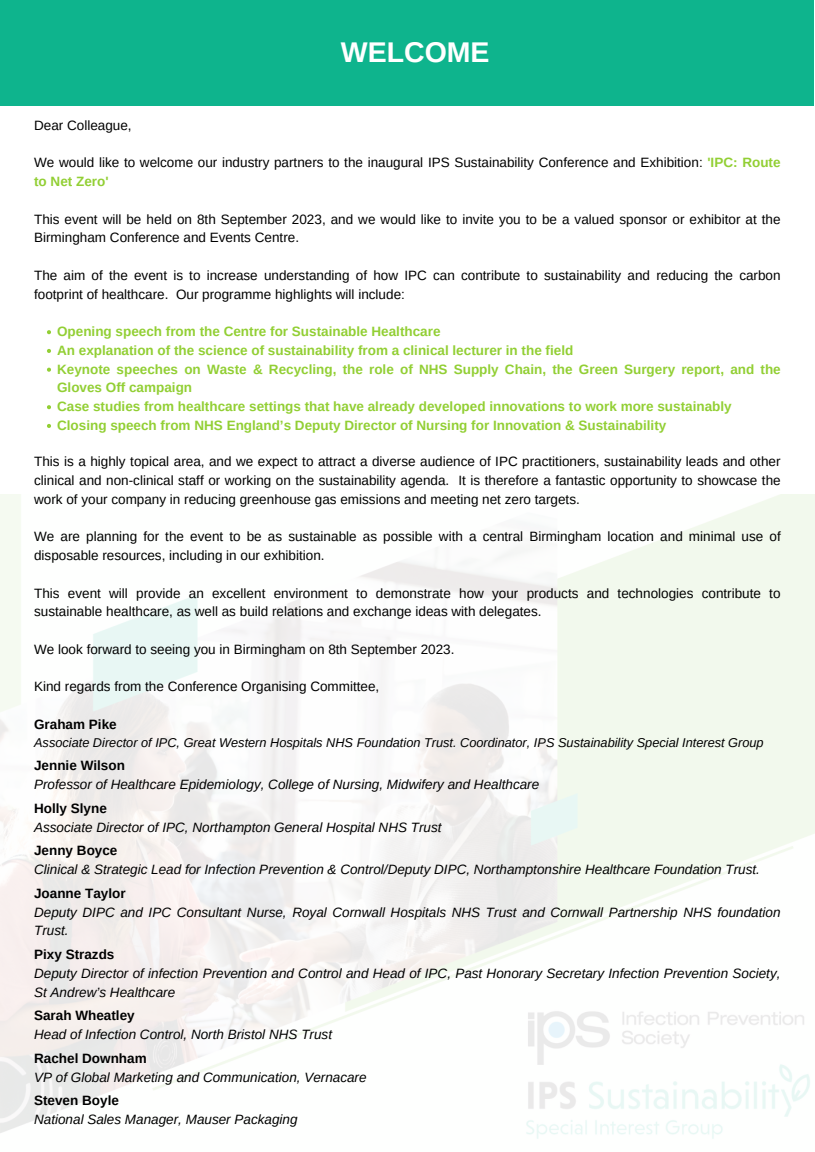
<style>
.page{position:relative;width:815px;height:1152px;background:#fff}
.page>*{position:absolute;margin:0;border:0;box-sizing:border-box;transform-origin:0 0}
.t1{font:700 28.5px "Arimo";color:#fff}
.t2{font:13.5px/18.8px "Arimo";color:#000}
.t3{font:italic 13.5px/18.8px "Arimo";color:#000}
.t4{font:700 13.5px/18.8px "Arimo";color:#92cf34}
.t5{font:700 13.5px "Arimo";color:#000}
.t6{font:italic 12.75px "Arimo";color:#000}
.s1{font-weight:700;color:#92cf34}
</style>
<div class="page">
<div style="left:0;top:0;width:813px;height:106px;background:#0eb48d"></div>
<svg style="left:47px;top:330px;width:4px;height:4px"></svg>
<svg style="left:47px;top:349px;width:4px;height:4px"></svg>
<svg style="left:47px;top:368px;width:4px;height:4px"></svg>
<svg style="left:47px;top:405px;width:4px;height:4px"></svg>
<svg style="left:47px;top:424px;width:4px;height:4px"></svg>
<h1 class="t1" style="left:341px;top:37px;width:150px">WELCOME</h1>
<p class="t2" style="left:34px;top:116px;width:99px">Dear Colleague,</p>
<p class="t2" style="left:34px;top:153px;width:748px">We would like to welcome our industry partners to the inaugural IPS Sustainability Conference and Exhibition: <span class="s1">'IPC: Route to Net Zero'</span></p>
<p class="t2" style="left:34px;top:210px;width:748px">This event will be held on 8th September 2023, and we would like to invite you to be a valued sponsor or exhibitor at the<br>Birmingham Conference and Events Centre.</p>
<p class="t2" style="left:34px;top:266px;width:748px">The aim of the event is to increase understanding of how IPC can contribute to sustainability and reducing the carbon footprint of healthcare. Our programme highlights will include:</p>
<p class="t4" style="left:57px;top:322px;width:725px">Opening speech from the Centre for Sustainable Healthcare<br>An explanation of the science of sustainability from a clinical lecturer in the field<br>Keynote speeches on Waste &amp; Recycling, the role of NHS Supply Chain, the Green Surgery report, and the Gloves Off campaign<br>Case studies from healthcare settings that have already developed innovations to work more sustainably Closing speech from NHS England’s Deputy Director of Nursing for Innovation &amp; Sustainability</p>
<p class="t2" style="left:34px;top:452px;width:748px;text-align:justify">This is a highly topical area, and we expect to attract a diverse audience of IPC practitioners, sustainability leads and other clinical and non-clinical staff or working on the sustainability agenda. It is therefore a fantastic opportunity to showcase the work of your company in reducing greenhouse gas emissions and meeting net zero targets.</p>
<p class="t2" style="left:34px;top:527px;width:748px">We are planning for the event to be as sustainable as possible with a central Birmingham location and minimal use of disposable resources, including in our exhibition.</p>
<p class="t2" style="left:34px;top:584px;width:747px">This event will provide an excellent environment to demonstrate how your products and technologies contribute to sustainable healthcare, as well as build relations and exchange ideas with delegates.</p>
<p class="t2" style="left:34px;top:640px;width:422px">We look forward to seeing you in Birmingham on 8th September 2023.</p>
<p class="t2" style="left:34px;top:677px;width:347px">Kind regards from the Conference Organising Committee,</p>
<p class="t5" style="left:34px;top:717px;width:84px">Graham Pike</p>
<p class="t6" style="left:34px;top:735px;width:731px">Associate Director of IPC, Great Western Hospitals NHS Foundation Trust. Coordinator, IPS Sustainability Special Interest Group</p>
<p class="t5" style="left:34px;top:758px;width:92px">Jennie Wilson</p>
<p class="t3" style="left:34px;top:775px;width:506px">Professor of Healthcare Epidemiology, College of Nursing, Midwifery and Healthcare</p>
<p class="t5" style="left:34px;top:801px;width:74px">Holly Slyne</p>
<p class="t3" style="left:34px;top:818px;width:409px">Associate Director of IPC, Northampton General Hospital NHS Trust</p>
<p class="t5" style="left:34px;top:843px;width:85px">Jenny Boyce</p>
<p class="t3" style="left:34px;top:860px;width:727px">Clinical &amp; Strategic Lead for Infection Prevention &amp; Control/Deputy DIPC, Northamptonshire Healthcare Foundation Trust.</p>
<p class="t5" style="left:34px;top:886px;width:93px">Joanne Taylor</p>
<p class="t3" style="left:34px;top:903px;width:747px">Deputy DIPC and IPC Consultant Nurse, Royal Cornwall Hospitals NHS Trust and Cornwall Partnership NHS foundation<br>Trust.</p>
<p class="t5" style="left:34px;top:947px;width:82px">Pixy Strazds</p>
<p class="t3" style="left:34px;top:964px;width:747px">Deputy Director of infection Prevention and Control and Head of IPC, Past Honorary Secretary Infection Prevention Society,<br>St Andrew’s Healthcare</p>
<p class="t5" style="left:34px;top:1008px;width:102px">Sarah Wheatley</p>
<p class="t3" style="left:34px;top:1025px;width:299px">Head of Infection Control, North Bristol NHS Trust</p>
<p class="t5" style="left:34px;top:1051px;width:114px">Rachel Downham</p>
<p class="t3" style="left:34px;top:1068px;width:334px">VP of Global Marketing and Communication, Vernacare</p>
<p class="t5" style="left:34px;top:1093px;width:86px">Steven Boyle</p>
<p class="t3" style="left:34px;top:1110px;width:265px">National Sales Manager, Mauser Packaging</p>
</div>
